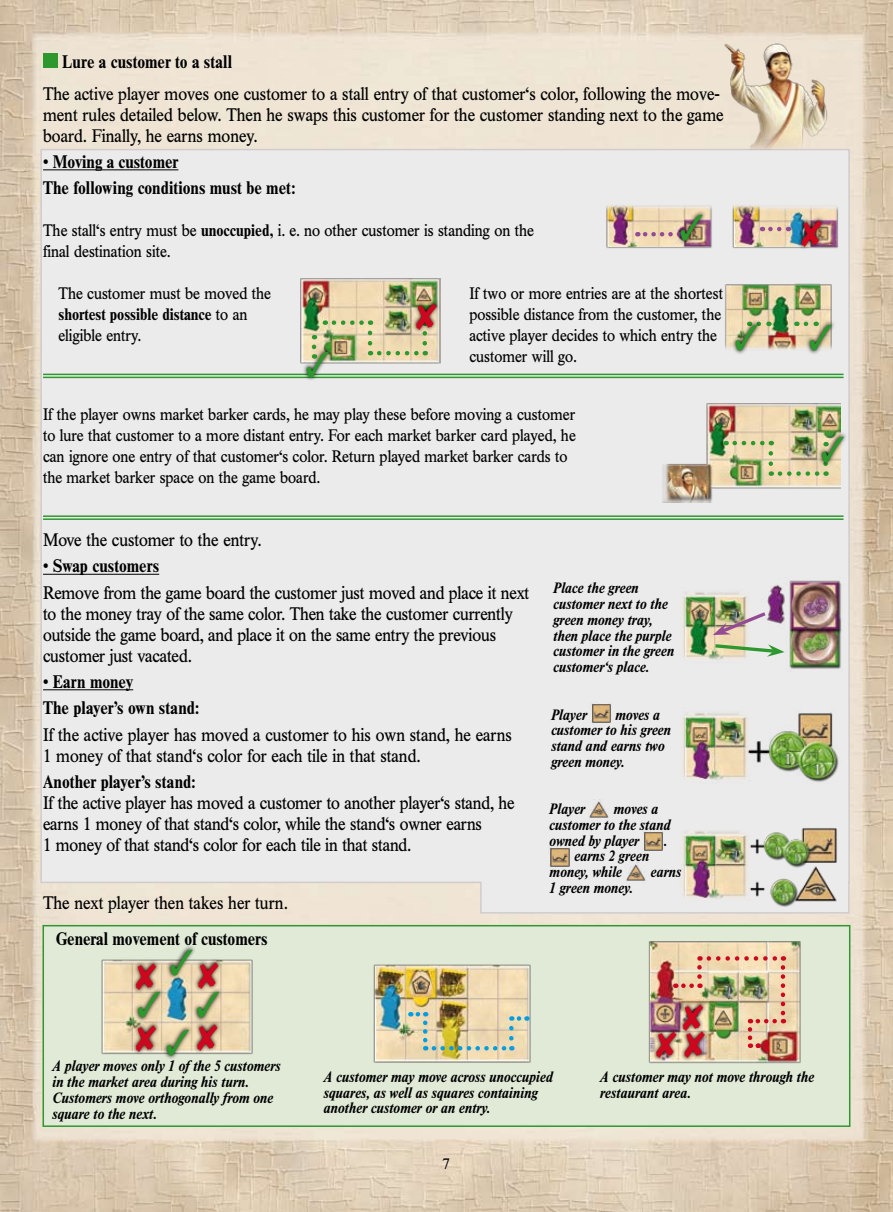
<style>
.page{position:relative;width:893px;height:1212px;background:#fff}
.page>*{position:absolute;margin:0;border:0;box-sizing:border-box;transform-origin:0 0}
.t1{font:18px/21px "Times BQ";letter-spacing:-.01em;color:#000;scale:.9 1}
.t2{font:700 18px/26.2px "Times BQ";color:#000;scale:.9 1}
.t3{font:16.5px/21px "Times BQ";color:#000;scale:.9 1}
.t4{font:italic 700 15px/15.8px "Times BQ";color:#000;scale:.9 1}
.t5{font:15px "Times BQ";color:#000}
.s1{font-weight:700}
</style>
<div class="page">
<img style="left:0;top:0;width:893px;height:1212px">
<div style="left:40px;top:148px;width:810px;height:766px;background:#ecebeb"></div>
<div style="left:43px;top:925px;width:807px;height:202px;background:#e0ead6;border:2px solid #2c982e"></div>
<img style="left:707px;top:279px;width:140px;height:102px">
<img style="left:300px;top:276px;width:140px;height:101px">
<img style="left:101px;top:959px;width:152px;height:96px">
<img style="left:373px;top:964px;width:158px;height:99px">
<img style="left:648px;top:941px;width:153px;height:123px">
<img style="left:674px;top:578px;width:170px;height:93px">
<img style="left:674px;top:698px;width:170px;height:94px">
<img style="left:674px;top:817px;width:170px;height:93px">
<img style="left:715px;top:28px;width:122px;height:122px">
<svg style="left:712px;top:642px;width:72px;height:15px"></svg>
<svg style="left:713px;top:609px;width:56px;height:26px"></svg>
<img style="left:587px;top:202px;width:256px;height:102px">
<img style="left:595px;top:400px;width:246px;height:102px">
<svg style="left:735px;top:441px;width:37px;height:4px"></svg>
<svg style="left:769px;top:453px;width:4px;height:23px"></svg>
<svg style="left:780px;top:471px;width:46px;height:5px"></svg>
<svg style="left:817px;top:432px;width:31px;height:35px"></svg>
<hr style="left:43px;top:169px;width:135px;height:1px;background:#000">
<hr style="left:43px;top:374px;width:800px;height:1px;background:#2c982e">
<hr style="left:43px;top:377px;width:800px;height:1px;background:#2c982e">
<hr style="left:43px;top:515px;width:800px;height:2px;background:#2c982e">
<hr style="left:43px;top:518px;width:800px;height:2px;background:#2c982e">
<hr style="left:43px;top:574px;width:116px;height:1px;background:#000">
<hr style="left:43px;top:689px;width:90px;height:1px;background:#000">
<div style="left:43px;top:53px;width:15px;height:15px;background:#2c982e"></div>
<img style="left:588px;top:799px;width:22px;height:21px">
<img style="left:642px;top:831px;width:22px;height:21px">
<img style="left:549px;top:846px;width:21px;height:22px">
<img style="left:625px;top:862px;width:21px;height:21px">
<img style="left:590px;top:702px;width:21px;height:22px">
<svg style="left:637px;top:232px;width:34px;height:4px"></svg>
<svg style="left:762px;top:227px;width:17px;height:4px"></svg>
<svg style="left:676px;top:210px;width:31px;height:35px"></svg>
<svg style="left:805px;top:320px;width:31px;height:35px"></svg>
<svg style="left:302px;top:347px;width:31px;height:34px"></svg>
<svg style="left:184px;top:946px;width:10px;height:3px"></svg>
<svg style="left:162px;top:1025px;width:31px;height:34px"></svg>
<svg style="left:134px;top:993px;width:30px;height:29px"></svg>
<svg style="left:193px;top:987px;width:30px;height:35px"></svg>
<svg style="left:731px;top:320px;width:31px;height:35px"></svg>
<svg style="left:334px;top:320px;width:37px;height:5px"></svg>
<svg style="left:368px;top:333px;width:4px;height:22px"></svg>
<svg style="left:379px;top:351px;width:47px;height:4px"></svg>
<svg style="left:412px;top:298px;width:28px;height:35px"></svg>
<svg style="left:219px;top:959px;width:3px;height:33px"></svg>
<svg style="left:193px;top:1019px;width:28px;height:35px"></svg>
<svg style="left:131px;top:1020px;width:29px;height:35px"></svg>
<svg style="left:131px;top:959px;width:5px;height:34px"></svg>
<svg style="left:418px;top:1012px;width:8px;height:4px"></svg>
<svg style="left:423px;top:1023px;width:4px;height:27px"></svg>
<svg style="left:434px;top:1046px;width:78px;height:4px"></svg>
<svg style="left:509px;top:1016px;width:18px;height:22px"></svg>
<svg style="left:678px;top:999px;width:29px;height:28px"></svg>
<svg style="left:652px;top:1027px;width:28px;height:34px"></svg>
<svg style="left:680px;top:1027px;width:29px;height:34px"></svg>
<svg style="left:683px;top:983px;width:17px;height:5px"></svg>
<svg style="left:697px;top:956px;width:5px;height:21px"></svg>
<svg style="left:709px;top:956px;width:75px;height:5px"></svg>
<svg style="left:781px;top:967px;width:4px;height:56px"></svg>
<svg style="left:750px;top:1019px;width:25px;height:4px"></svg>
<svg style="left:748px;top:1029px;width:11px;height:19px"></svg>
<svg style="left:797px;top:215px;width:29px;height:35px"></svg>
<svg style="left:416px;top:303px;width:20px;height:40px"></svg>
<svg style="left:136px;top:1025px;width:20px;height:26px"></svg>
<svg style="left:197px;top:1024px;width:20px;height:26px"></svg>
<svg style="left:656px;top:1031px;width:20px;height:27px"></svg>
<svg style="left:683px;top:1003px;width:22px;height:55px"></svg>
<svg style="left:802px;top:220px;width:20px;height:27px"></svg>
<svg style="left:822px;top:436px;width:22px;height:28px"></svg>
<svg style="left:679px;top:214px;width:24px;height:26px"></svg>
<svg style="left:796px;top:322px;width:36px;height:28px"></svg>
<svg style="left:307px;top:347px;width:22px;height:30px"></svg>
<svg style="left:167px;top:1029px;width:22px;height:26px"></svg>
<img style="left:136px;top:949px;width:83px;height:68px">
<svg style="left:736px;top:322px;width:23px;height:28px"></svg>
<p class="t2" style="left:62px;top:49px;width:190px">Lure a customer to a stall</p>
<p class="t1" style="left:43px;top:83px;width:758px">The active player moves one customer to a stall entry of that customer‘s color, following the move&shy;ment rules detailed below. Then he swaps this customer for the customer standing next to the game board. Finally, he earns money.</p>
<p class="t2" style="left:43px;top:149px;width:282px">• Moving a customer<br>The following conditions must be met:</p>
<p class="t3" style="left:43px;top:220px;width:547px">The stall‘s entry must be <span class="s1">unoccupied,</span> i. e. no other customer is standing on the final destination site.</p>
<p class="t3" style="left:58px;top:283px;width:238px">The customer must be moved the <span class="s1">shortest possible distance</span> to an eligible entry.</p>
<p class="t3" style="left:469px;top:283px;width:283px">If two or more entries are at the shortest possible distance from the customer, the active player decides to which entry the customer will go.</p>
<p class="t3" style="left:43px;top:404px;width:593px">If the player owns market barker cards, he may play these before moving a customer to lure that customer to a more distant entry. For each market barker card played, he can ignore one entry of that customer‘s color. Return played market barker cards to the market barker space on the game board.</p>
<p class="t1" style="left:43px;top:530px;width:244px">Move the customer to the entry.</p>
<p class="t2" style="left:43px;top:553px;width:131px">• Swap customers</p>
<p class="t1" style="left:43px;top:582px;width:542px">Remove from the game board the customer just moved and place it next to the money tray of the same color. Then take the customer currently outside the game board, and place it on the same entry the previous customer just vacated.</p>
<p class="t2" style="left:43px;top:669px;width:175px">• Earn money<br>The player’s own stand:</p>
<p class="t1" style="left:43px;top:724px;width:522px">If the active player has moved a customer to his own stand, he earns<br>1 money of that stand‘s color for each tile in that stand.</p>
<p class="t2" style="left:43px;top:769px;width:171px">Another player’s stand:</p>
<p class="t1" style="left:43px;top:792px;width:525px">If the active player has moved a customer to another player‘s stand, he earns 1 money of that stand‘s color, while the stand‘s owner earns<br>1 money of that stand‘s color for each tile in that stand.</p>
<p class="t1" style="left:43px;top:892px;width:273px">The next player then takes her turn.</p>
<p class="t2" style="left:56px;top:926px;width:237px">General movement of customers</p>
<p class="t4" style="left:553px;top:581px;width:136px">Place the green customer next to the green money tray, then place the purple customer in the green customer‘s place.</p>
<p class="t4" style="left:551px;top:707px;width:41px">Player</p>
<p class="t4" style="left:551px;top:707px;width:135px;text-indent:64px">moves a customer to his green stand and earns two green money.</p>
<p class="t4" style="left:549px;top:801px;width:41px">Player</p>
<p class="t4" style="left:549px;top:801px;width:136px;text-indent:64px">moves a customer to the stand owned by player</p>
<p class="t4" style="left:664px;top:833px;width:5px">.</p>
<p class="t4" style="left:549px;top:848px;width:112px;text-indent:25px">earns 2 green money, while</p>
<p class="t4" style="left:650px;top:864px;width:36px">earns</p>
<p class="t4" style="left:549px;top:880px;width:94px">1 green money.</p>
<p class="t4" style="left:52px;top:1058px;width:255px">A player moves only 1 of the 5 customers in the market area during his turn.<br>Customers move orthogonally from one square to the next.</p>
<p class="t4" style="left:323px;top:1069px;width:256px">A customer may move across unoccupied squares, as well as squares containing another customer or an entry.</p>
<p class="t4" style="left:600px;top:1069px;width:239px">A customer may not move through the restaurant area.</p>
<p class="t5" style="left:443px;top:1154px;width:9px">7</p>
</div>
